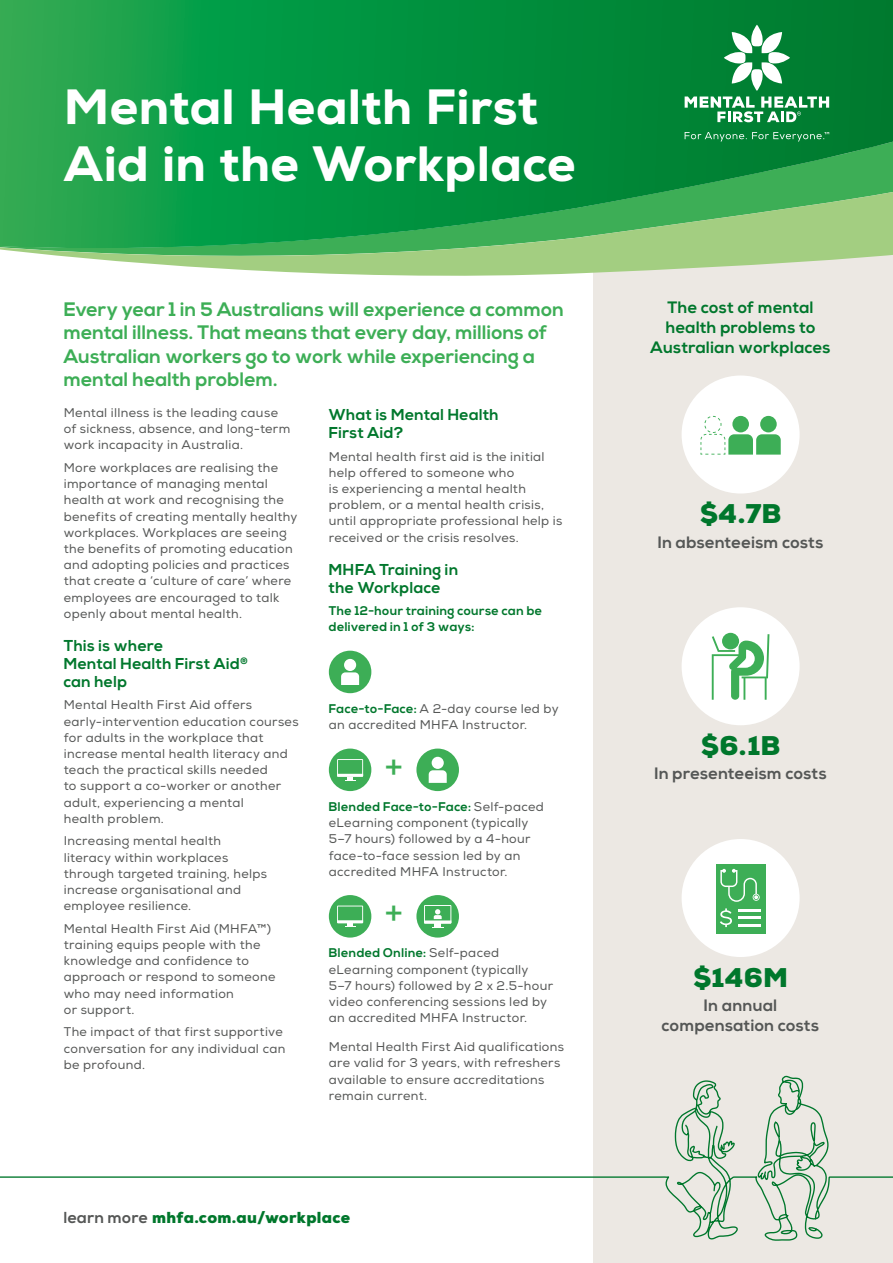
<style>
.page{position:relative;width:893px;height:1263px;background:#fff}
.page>*{position:absolute;margin:0;border:0;box-sizing:border-box;transform-origin:0 0}
.t1{font:800 49.5px/57px "Nexa";letter-spacing:.005em;color:#fff}
.t2{font:37.5px "Nexa";color:#3dae56}
.t3{font:900 27px "Nexa";letter-spacing:.01em;color:#00772c}
.t4{font:700 19.5px/23.4px "Nexa";letter-spacing:.005em;color:#3dae56}
.t5{font:700 16.5px/19.8px "Nexa";letter-spacing:.015em;color:#555756;text-align:center}
.t6{font:700 16.5px/19.8px "Nexa";letter-spacing:.015em;color:#00772c;text-align:center}
.t7{font:900 15.9px "Nexa";letter-spacing:.02em;color:#00772c}
.t8{font:700 15.75px/18px "Nexa";letter-spacing:.02em;color:#00772c}
.t9{font:12.6px/16.2px "Nexa";letter-spacing:.025em;color:#555756}
.t10{font:700 12.6px/16.2px "Nexa";letter-spacing:.03em;color:#00772c}
.s1{font-weight:700;color:#00772c}
.s2{font-weight:700;color:#555756}
</style>
<div class="page">
<div style="left:594px;top:0;width:299px;height:1263px;background:#ece8e3"></div>
<svg style="left:15px;top:251px;width:878px;height:33px"></svg>
<svg style="left:0;top:0;width:893px;height:251px;background:#169946"></svg>
<svg style="left:724px;top:25px;width:66px;height:66px;background:#68b385"></svg>
<svg style="left:685px;top:132px;width:144px;height:10px"></svg>
<svg style="left:685px;top:97px;width:144px;height:25px;background:#5aac7a"></svg>
<div style="left:682px;top:839px;width:118px;height:118px;background:#fff;border-radius:50%"></div>
<div style="left:716px;top:864px;width:49px;height:70px;background:#3dae56"></div>
<hr style="left:738px;top:924px;width:22px;height:2px;background:#fff">
<hr style="left:738px;top:917px;width:22px;height:2px;background:#fff">
<hr style="left:738px;top:909px;width:22px;height:2px;background:#fff">
<svg style="left:720px;top:908px;width:12px;height:19px"></svg>
<svg style="left:720px;top:869px;width:39px;height:33px"></svg>
<div style="left:682px;top:607px;width:118px;height:118px;background:#fff;border-radius:50%"></div>
<svg style="left:712px;top:634px;width:57px;height:66px"></svg>
<div style="left:722px;top:633px;width:17px;height:16px;background:#3dae56;border-radius:50%"></div>
<div style="left:682px;top:375px;width:118px;height:118px;background:#fff;border-radius:50%"></div>
<svg style="left:700px;top:416px;width:81px;height:39px"></svg>
<svg style="left:0;top:1075px;width:893px;height:178px"></svg>
<div style="left:329px;top:651px;width:42px;height:42px;background:#3dae56;border-radius:50%"></div>
<div style="left:344px;top:659px;width:12px;height:12px;background:#fff;border-radius:50%"></div>
<svg style="left:341px;top:672px;width:18px;height:13px"></svg>
<div style="left:329px;top:748px;width:42px;height:43px;background:#3dae56;border-radius:50%"></div>
<svg style="left:337px;top:759px;width:26px;height:22px"></svg>
<div style="left:416px;top:748px;width:43px;height:43px;background:#3dae56;border-radius:50%"></div>
<div style="left:432px;top:757px;width:12px;height:12px;background:#fff;border-radius:50%"></div>
<svg style="left:429px;top:770px;width:18px;height:13px"></svg>
<div style="left:329px;top:895px;width:42px;height:42px;background:#3dae56;border-radius:50%"></div>
<svg style="left:337px;top:905px;width:26px;height:22px"></svg>
<div style="left:416px;top:895px;width:43px;height:42px;background:#3dae56;border-radius:50%"></div>
<svg style="left:424px;top:905px;width:27px;height:23px"></svg>
<h1 class="t1" style="left:64px;top:78px;width:513px">Mental Health First<br>Aid in the Workplace</h1>
<h3 class="t4" style="left:64px;top:298px;width:502px">Every year 1 in 5 Australians will experience a common mental illness. That means that every day, millions of Australian workers go to work while experiencing a mental health problem.</h3>
<h3 class="t6" style="left:651px;top:298px;width:182px">The cost of mental health problems to<br>Australian workplaces</h3>
<p class="t9" style="left:64px;top:405px;width:228px">Mental illness is the leading cause of sickness, absence, and long-term work incapacity in Australia.</p>
<p class="t9" style="left:64px;top:460px;width:235px">More workplaces are realising the importance of managing mental health at work and recognising the benefits of creating mentally healthy workplaces. Workplaces are seeing the benefits of promoting education and adopting policies and practices that create a ‘culture of care’ where employees are encouraged to talk openly about mental health.</p>
<p class="t8" style="left:64px;top:637px;width:186px">This is where<br>Mental Health First Aid<sup>® </sup>can help</p>
<p class="t9" style="left:64px;top:697px;width:236px">Mental Health First Aid offers early‑intervention education courses for adults in the workplace that increase mental health literacy and teach the practical skills needed<br>to support a co-worker or another adult, experiencing a mental<br>health problem.</p>
<p class="t9" style="left:64px;top:833px;width:205px">Increasing mental health literacy within workplaces through targeted training, helps increase organisational and employee resilience.</p>
<p class="t9" style="left:64px;top:920px;width:213px">Mental Health First Aid (MHFA™) training equips people with the knowledge and confidence to approach or respond to someone who may need information<br>or support.</p>
<p class="t9" style="left:64px;top:1024px;width:223px">The impact of that first supportive conversation for any individual can be profound.</p>
<p class="t8" style="left:329px;top:406px;width:171px">What is Mental Health<br>First Aid?</p>
<p class="t9" style="left:329px;top:448px;width:235px">Mental health first aid is the initial help offered to someone who<br>is experiencing a mental health problem, or a mental health crisis, until appropriate professional help is received or the crisis resolves.</p>
<p class="t8" style="left:329px;top:561px;width:131px">MHFA Training in the Workplace</p>
<p class="t10" style="left:329px;top:603px;width:215px">The 12-hour training course can be delivered in 1 of 3 ways:</p>
<p class="t9" style="left:329px;top:701px;width:231px"><span class="s1">Face-to-Face:</span> A 2-day course led by an accredited MHFA Instructor.</p>
<h2 class="t2" style="left:384px;top:744px;width:20px">+</h2>
<p class="t9" style="left:329px;top:799px;width:217px"><span class="s1">Blended Face-to-Face:</span> Self-paced eLearning component (typically<br>5–7 hours) followed by a 4-hour face-to-face session led by an accredited MHFA Instructor.</p>
<h2 class="t2" style="left:384px;top:891px;width:20px">+</h2>
<p class="t9" style="left:329px;top:945px;width:226px"><span class="s1">Blended Online:</span> Self-paced eLearning component (typically<br>5–7 hours) followed by 2 x 2.5-hour video conferencing sessions led by an accredited MHFA Instructor.</p>
<p class="t9" style="left:329px;top:1039px;width:237px">Mental Health First Aid qualifications are valid for 3 years, with refreshers available to ensure accreditations remain current.</p>
<p class="t7" style="left:64px;top:1207px;width:288px"><span class="s2">learn more</span> mhfa.com.au/workplace</p>
<h3 class="t3" style="left:700px;top:497px;width:83px">$4.7B</h3>
<h3 class="t5" style="left:658px;top:533px;width:167px">In absenteeism costs</h3>
<h3 class="t3" style="left:701px;top:728px;width:81px">$6.1B</h3>
<h3 class="t5" style="left:654px;top:764px;width:174px">In presenteeism costs</h3>
<h3 class="t3" style="left:693px;top:960px;width:97px">$146M</h3>
<h3 class="t5" style="left:662px;top:996px;width:159px">In annual compensation costs</h3>
</div>
